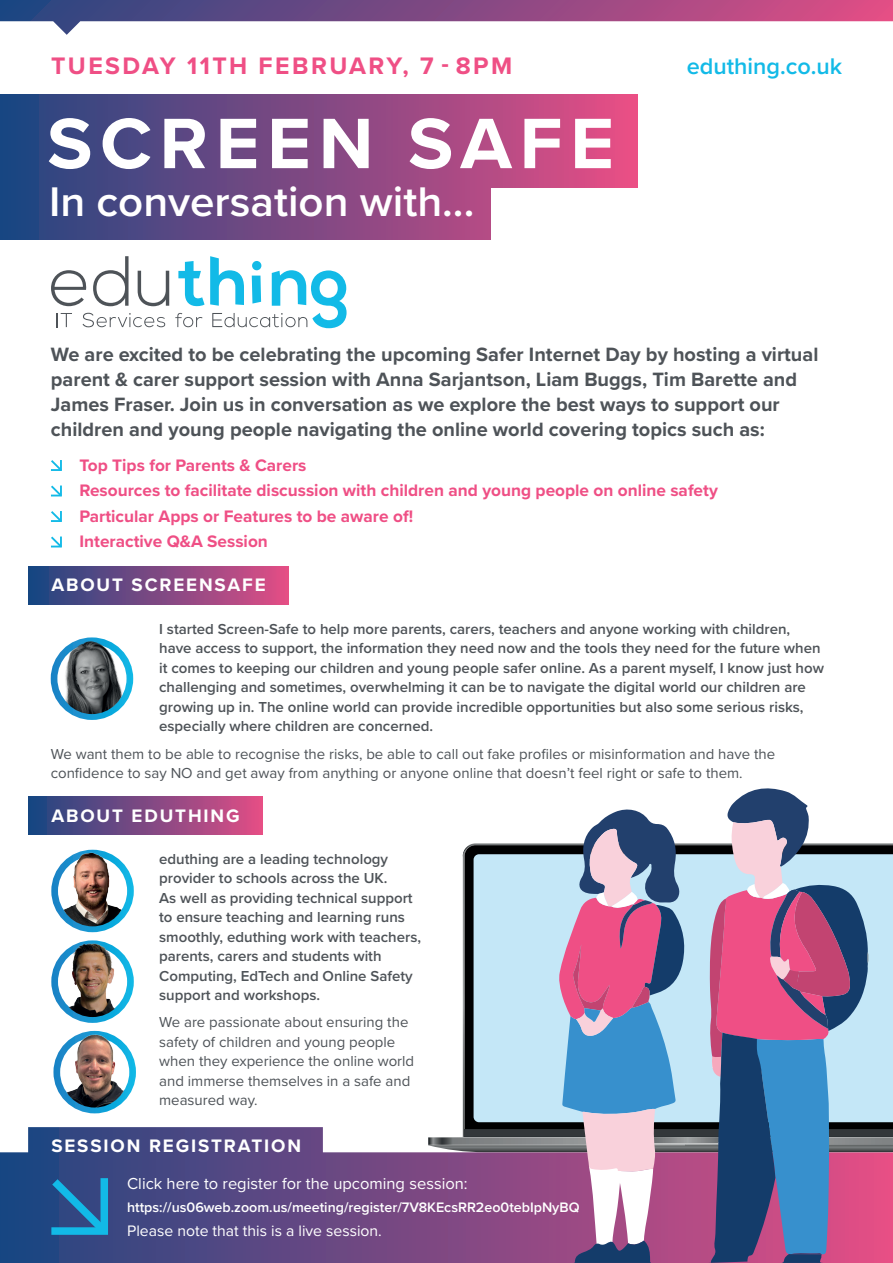
<style>
.page{position:relative;width:893px;height:1263px;background:#fff}
.page>*{position:absolute;margin:0;border:0;box-sizing:border-box;transform-origin:0 0}
.t1{font:600 42.9px "Proxima Nova";color:#fff}
.t2{font:700 24.75px "Proxima Nova";letter-spacing:.1em;color:#ef4f85}
.t3{font:600 23.55px "Proxima Nova";color:#12bae7}
.t4{font:700 19.95px/24.9px "Proxima Nova";color:#4e5358}
.t5{font:700 18.75px "Proxima Nova";letter-spacing:.1em;color:#fff}
.t6{font:700 17.25px/25.5px "Proxima Nova";color:#ef4f85}
.t7{font:16.5px "Proxima Nova";color:#fff}
.t8{font:15.75px "Proxima Nova";color:#fff}
.t9{font:600 15px/19.5px "Proxima Nova";color:#4e5358}
.t10{font:15px/19.5px "Proxima Nova";color:#4e5358}
.t11{font:600 14.25px "Proxima Nova";color:#fff}
</style>
<div class="page">
<div style="left:0;top:95px;width:638px;height:145px;background:linear-gradient(to right,#1f4581,#e64d85)"></div>
<svg style="left:49px;top:118px;width:562px;height:51px"></svg>
<svg style="left:50px;top:460px;width:12px;height:11px"></svg>
<svg style="left:50px;top:485px;width:12px;height:12px"></svg>
<svg style="left:50px;top:511px;width:12px;height:11px"></svg>
<svg style="left:50px;top:536px;width:12px;height:12px"></svg>
<svg style="left:0;top:0;width:893px;height:35px"></svg>
<svg style="left:0;top:1127px;width:428px;height:136px;background:#5b538a"></svg>
<svg style="left:54px;top:641px;width:76px;height:76px"></svg>
<div style="left:51px;top:637px;width:82px;height:83px;border:7px solid #fff;border-radius:50%"></div>
<img style="left:58px;top:624px;width:68px;height:90px;border-radius:34px">
<div style="left:28px;top:567px;width:260px;height:37px;background:linear-gradient(to right,#1b4581,#e04d85)"></div>
<svg style="left:55px;top:853px;width:75px;height:76px"></svg>
<div style="left:51px;top:850px;width:83px;height:82px;border:7px solid #fff;border-radius:50%"></div>
<img style="left:59px;top:836px;width:67px;height:90px;border-radius:34px">
<svg style="left:55px;top:944px;width:75px;height:75px"></svg>
<div style="left:51px;top:940px;width:83px;height:83px;border:7px solid #fff;border-radius:50%"></div>
<img style="left:59px;top:927px;width:67px;height:90px;border-radius:34px">
<svg style="left:57px;top:1034px;width:76px;height:76px"></svg>
<div style="left:53px;top:1031px;width:83px;height:82px;border:7px solid #fff;border-radius:50%"></div>
<img style="left:61px;top:1017px;width:67px;height:90px;border-radius:34px">
<div style="left:28px;top:797px;width:234px;height:38px;background:linear-gradient(to right,#1b4581,#e14d85)"></div>
<svg style="left:44px;top:1170px;width:71px;height:72px;background:#28629a"></svg>
<svg style="left:56px;top:313px;width:16px;height:14px"></svg>
<svg style="left:83px;top:313px;width:82px;height:14px"></svg>
<svg style="left:175px;top:256px;width:172px;height:72px"></svg>
<svg style="left:51px;top:270px;width:36px;height:36px"></svg>
<svg style="left:93px;top:256px;width:36px;height:50px"></svg>
<svg style="left:138px;top:271px;width:31px;height:35px"></svg>
<div style="left:492px;top:188px;width:162px;height:71px;background:#fff"></div>
<svg style="left:428px;top:788px;width:465px;height:475px"></svg>
<h2 class="t2" style="left:51px;top:48px;width:463px">TUESDAY 11TH FEBRUARY, 7 - 8PM</h2>
<h1 class="t1" style="left:49px;top:170px;width:427px">In conversation with...</h1>
<h3 class="t3" style="left:687px;top:49px;width:157px">eduthing.co.uk</h3>
<p class="t4" style="left:51px;top:342px;width:769px">We are excited to be celebrating the upcoming Safer Internet Day by hosting a virtual parent &amp; carer support session with Anna Sarjantson, Liam Buggs, Tim Barette and James Fraser. Join us in conversation as we explore the best ways to support our children and young people navigating the online world covering topics such as:</p>
<p class="t6" style="left:79px;top:452px;width:640px">Top Tips for Parents &amp; Carers<br>Resources to facilitate discussion with children and young people on online safety Particular Apps or Features to be aware of!<br>Interactive Q&amp;A Session</p>
<p class="t5" style="left:51px;top:571px;width:216px">ABOUT SCREENSAFE</p>
<p class="t9" style="left:159px;top:618px;width:666px">I started Screen-Safe to help more parents, carers, teachers and anyone working with children, have access to support, the information they need now and the tools they need for the future when it comes to keeping our children and young people safer online. As a parent myself, I know just how challenging and sometimes, overwhelming it can be to navigate the digital world our children are growing up in. The online world can provide incredible opportunities but also some serious risks, especially where children are concerned.</p>
<p class="t10" style="left:51px;top:743px;width:726px">We want them to be able to recognise the risks, be able to call out fake profiles or misinformation and have the confidence to say NO and get away from anything or anyone online that doesn’t feel right or safe to them.</p>
<p class="t5" style="left:51px;top:801px;width:190px">ABOUT EDUTHING</p>
<p class="t9" style="left:159px;top:848px;width:263px">eduthing are a leading technology provider to schools across the UK.<br>As well as providing technical support to ensure teaching and learning runs smoothly, eduthing work with teachers, parents, carers and students with Computing, EdTech and Online Safety support and workshops.</p>
<p class="t10" style="left:159px;top:1012px;width:257px">We are passionate about ensuring the safety of children and young people when they experience the online world and immerse themselves in a safe and measured way.</p>
<p class="t5" style="left:51px;top:1131px;width:251px">SESSION REGISTRATION</p>
<p class="t7" style="left:127px;top:1171px;width:342px">Click here to register for the upcoming session:</p>
<p class="t11" style="left:127px;top:1197px;width:454px">https://us06web.zoom.us/meeting/register/7V8KEcsRR2eo0tebIpNyBQ</p>
<p class="t8" style="left:127px;top:1219px;width:256px">Please note that this is a live session.</p>
</div>
